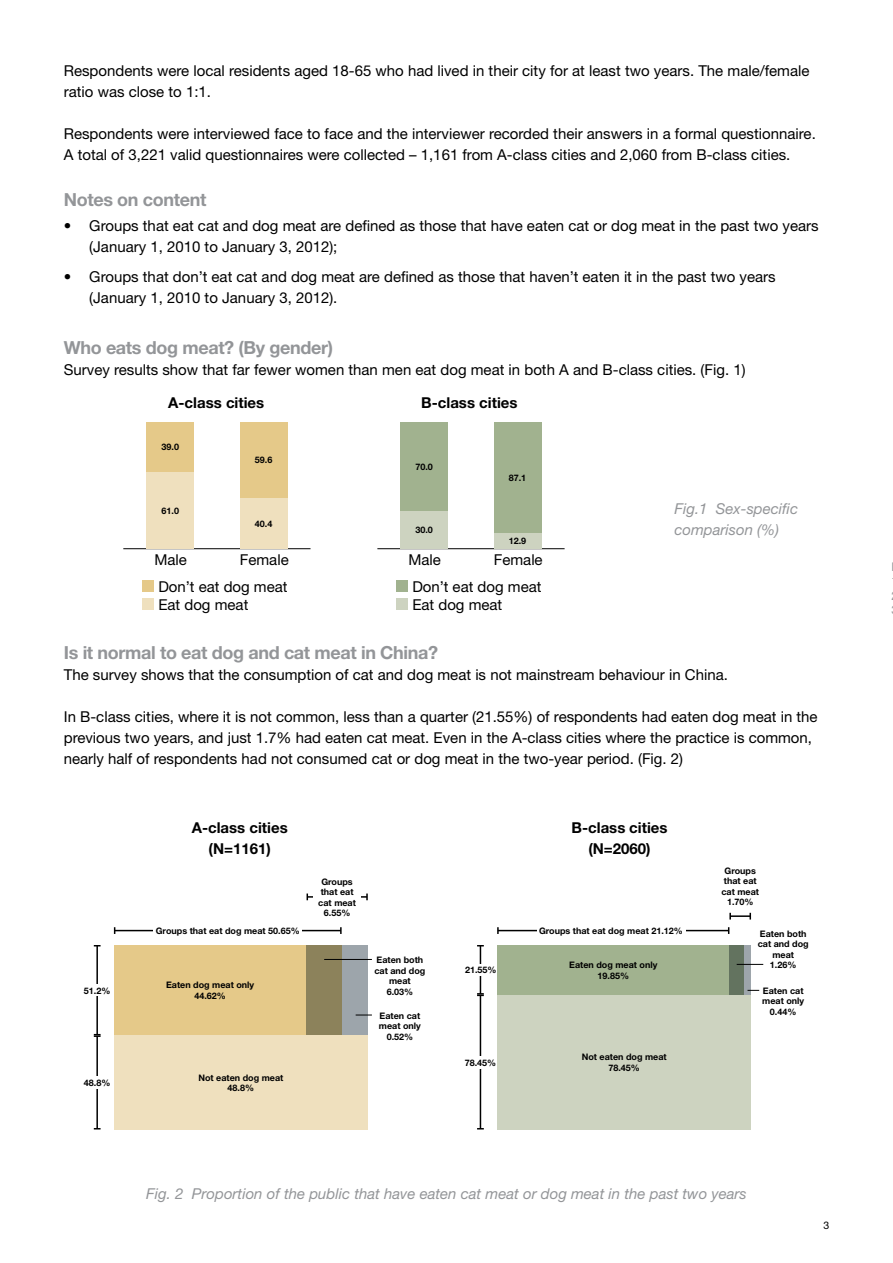
<style>
.page{position:relative;width:893px;height:1263px;background:#fff}
.page>*{position:absolute;margin:0;border:0;box-sizing:border-box;transform-origin:0 0}
.t1{font:700 18px "Helvetica Neue";letter-spacing:-.02em;color:#939598}
.t2{font:15px/21px "Helvetica Neue";color:#000}
.t3{font:italic 15px/21px "Helvetica Neue";color:#939598}
.t4{font:700 15px/21px "Helvetica Neue";color:#000;text-align:center}
.t5{font:10.5px "Helvetica Neue";color:#000}
.t6{font:700 9px/10.5px "Helvetica Neue";color:#000;text-align:center}
</style>
<div class="page">
<div style="left:114px;top:945px;width:228px;height:90px;background:#e5c989"></div>
<svg style="left:307px;top:945px;width:61px;height:90px;background:#92907c"></svg>
<div style="left:114px;top:1035px;width:254px;height:94px;background:#efe0be"></div>
<hr style="left:324px;top:959px;width:48px;height:1px;background:#000">
<svg style="left:356px;top:1015px;width:16px;height:1px"></svg>
<hr style="left:115px;top:930px;width:226px;height:1px;background:#000">
<svg style="left:340px;top:927px;width:2px;height:7px"></svg>
<hr style="left:96px;top:946px;width:2px;height:89px;background:#000">
<hr style="left:96px;top:1036px;width:2px;height:93px;background:#000">
<svg style="left:94px;top:1034px;width:7px;height:3px"></svg>
<hr style="left:307px;top:896px;width:60px;height:2px;background:#000">
<svg style="left:366px;top:893px;width:2px;height:7px"></svg>
<div style="left:154px;top:925px;width:148px;height:11px;background:#fff"></div>
<div style="left:82px;top:984px;width:30px;height:12px;background:#fff"></div>
<div style="left:82px;top:1076px;width:30px;height:13px;background:#fff"></div>
<div style="left:313px;top:878px;width:48px;height:38px;background:#fff"></div>
<div style="left:497px;top:994px;width:254px;height:135px;background:#cdd3c0"></div>
<div style="left:497px;top:945px;width:232px;height:49px;background:#a1b28f"></div>
<svg style="left:751px;top:964px;width:12px;height:1px"></svg>
<hr style="left:498px;top:930px;width:231px;height:1px;background:#000">
<svg style="left:497px;top:927px;width:2px;height:7px"></svg>
<hr style="left:480px;top:946px;width:1px;height:48px;background:#000">
<hr style="left:480px;top:995px;width:1px;height:134px;background:#000">
<svg style="left:477px;top:993px;width:7px;height:3px"></svg>
<hr style="left:730px;top:915px;width:20px;height:2px;background:#000">
<div style="left:537px;top:925px;width:148px;height:11px;background:#fff"></div>
<div style="left:464px;top:964px;width:33px;height:12px;background:#fff"></div>
<div style="left:464px;top:1056px;width:32px;height:12px;background:#fff"></div>
<hr style="left:123px;top:548px;width:187px;height:1px;background:#000">
<hr style="left:377px;top:548px;width:188px;height:1px;background:#000">
<div style="left:142px;top:580px;width:12px;height:12px;background:#e5c989"></div>
<div style="left:142px;top:598px;width:12px;height:12px;background:#efe0be"></div>
<div style="left:396px;top:580px;width:12px;height:12px;background:#a1b28f"></div>
<div style="left:396px;top:598px;width:12px;height:12px;background:#cdd3c0"></div>
<div style="left:146px;top:422px;width:48px;height:50px;background:#e5c989"></div>
<div style="left:240px;top:422px;width:47px;height:76px;background:#e5c989"></div>
<div style="left:400px;top:511px;width:48px;height:38px;background:#cdd3c0"></div>
<div style="left:494px;top:532px;width:47px;height:17px;background:#cdd3c0"></div>
<div style="left:146px;top:472px;width:48px;height:77px;background:#efe0be"></div>
<div style="left:240px;top:498px;width:47px;height:51px;background:#efe0be"></div>
<div style="left:400px;top:422px;width:48px;height:89px;background:#a1b28f"></div>
<div style="left:494px;top:422px;width:47px;height:110px;background:#a1b28f"></div>
<svg style="left:729px;top:945px;width:22px;height:49px"></svg>
<p class="t2" style="left:64px;top:60px;width:747px">Respondents were local residents aged 18-65 who had lived in their city for at least two years. The male/female ratio was close to 1:1.</p>
<p class="t2" style="left:64px;top:123px;width:753px">Respondents were interviewed face to face and the interviewer recorded their answers in a formal questionnaire.<br>A total of 3,221 valid questionnaires were collected – 1,161 from A-class cities and 2,060 from B-class cities.</p>
<p class="t1" style="left:64px;top:189px;width:144px">Notes on content</p>
<p class="t2" style="left:89px;top:215px;width:731px;text-indent:-26px">• Groups that eat cat and dog meat are defined as those that have eaten cat or dog meat in the past two years (January 1, 2010 to January 3, 2012);</p>
<p class="t2" style="left:89px;top:266px;width:688px;text-indent:-26px">• Groups that don’t eat cat and dog meat are defined as those that haven’t eaten it in the past two years (January 1, 2010 to January 3, 2012).</p>
<p class="t1" style="left:64px;top:336px;width:271px">Who eats dog meat? (By gender)</p>
<p class="t2" style="left:64px;top:359px;width:683px">Survey results show that far fewer women than men eat dog meat in both A and B-class cities. (Fig. 1)</p>
<p class="t4" style="left:168px;top:392px;width:98px">A-class cities</p>
<p class="t4" style="left:421px;top:392px;width:98px">B-class cities</p>
<p class="t6" style="left:161px;top:442px;width:19px">39.0</p>
<p class="t6" style="left:161px;top:505px;width:19px">61.0</p>
<p class="t2" style="left:154px;top:549px;width:34px">Male</p>
<p class="t6" style="left:255px;top:455px;width:19px">59.6</p>
<p class="t6" style="left:255px;top:518px;width:19px">40.4</p>
<p class="t6" style="left:415px;top:461px;width:19px">70.0</p>
<p class="t6" style="left:415px;top:525px;width:19px">30.0</p>
<p class="t6" style="left:509px;top:472px;width:19px">87.1</p>
<p class="t6" style="left:509px;top:535px;width:19px">12.9</p>
<p class="t2" style="left:240px;top:549px;width:50px">Female</p>
<p class="t2" style="left:494px;top:549px;width:50px">Female</p>
<p class="t2" style="left:408px;top:549px;width:34px">Male</p>
<p class="t2" style="left:158px;top:577px;width:131px;line-height:18px">Don’t eat dog meat<br>Eat dog meat</p>
<p class="t2" style="left:412px;top:577px;width:131px;line-height:18px">Don’t eat dog meat<br>Eat dog meat</p>
<p class="t3" style="left:674px;top:497px;width:125px">Fig.1 Sex-specific comparison (%)</p>
<p class="t1" style="left:64px;top:641px;width:376px">Is it normal to eat dog and cat meat in China?</p>
<p class="t2" style="left:64px;top:664px;width:666px">The survey shows that the consumption of cat and dog meat is not mainstream behaviour in China.</p>
<p class="t2" style="left:64px;top:706px;width:755px">In B-class cities, where it is not common, less than a quarter (21.55%) of respondents had eaten dog meat in the previous two years, and just 1.7% had eaten cat meat. Even in the A-class cities where the practice is common, nearly half of respondents had not consumed cat or dog meat in the two-year period. (Fig. 2)</p>
<p class="t6" style="left:84px;top:985px;width:28px">51.2%</p>
<p class="t6" style="left:84px;top:1077px;width:28px">48.8%</p>
<p class="t4" style="left:192px;top:816px;width:98px">A-class cities (N=1161)</p>
<p class="t4" style="left:571px;top:816px;width:98px">B-class cities (N=2060)</p>
<p class="t6" style="left:156px;top:925px;width:145px">Groups that eat dog meat 50.65%</p>
<p class="t6" style="left:166px;top:980px;width:90px">Eaten dog meat only<br>44.62%</p>
<p class="t6" style="left:198px;top:1072px;width:86px">Not eaten dog meat<br>48.8%</p>
<p class="t6" style="left:318px;top:876px;width:39px">Groups that eat cat meat<br>6.55%</p>
<p class="t6" style="left:374px;top:954px;width:53px">Eaten both cat and dog meat<br>6.03%</p>
<p class="t6" style="left:379px;top:1010px;width:43px">Eaten cat meat only<br>0.52%</p>
<p class="t6" style="left:465px;top:965px;width:33px">21.55%</p>
<p class="t6" style="left:465px;top:1057px;width:33px">78.45%</p>
<p class="t6" style="left:539px;top:925px;width:145px">Groups that eat dog meat 21.12%</p>
<p class="t6" style="left:569px;top:959px;width:90px">Eaten dog meat only<br>19.85%</p>
<p class="t6" style="left:582px;top:1052px;width:86px">Not eaten dog meat<br>78.45%</p>
<p class="t6" style="left:721px;top:865px;width:39px">Groups that eat cat meat<br>1.70%</p>
<p class="t6" style="left:758px;top:928px;width:53px">Eaten both cat and dog meat<br>1.26%</p>
<p class="t6" style="left:762px;top:985px;width:43px">Eaten cat meat only<br>0.44%</p>
<p class="t3" style="left:146px;top:1183px;width:602px">Fig. 2 Proportion of the public that have eaten cat meat or dog meat in the past two years</p>
<p class="t5" style="left:823px;top:1219px;width:7px">3</p>
</div>
